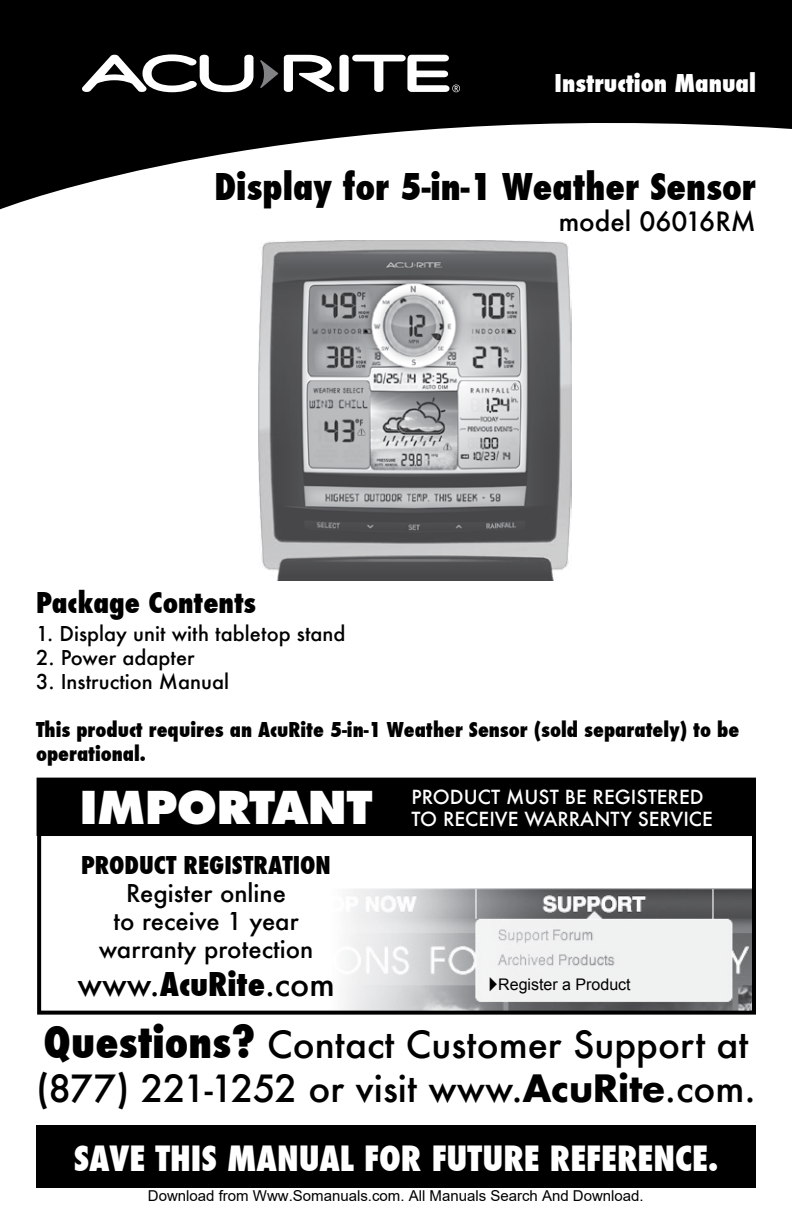
<style>
.page{position:relative;width:792px;height:1224px;background:#fff}
.page>*{position:absolute;margin:0;border:0;box-sizing:border-box;transform-origin:0 0}
.t1{font:800 44px "Futura";color:#fff}
.t2{font:500 36.6px/44px "Futura";color:#000}
.t3{font:800 condensed 36px "Futura";color:#000}
.t4{font:800 condensed 34px "Futura";color:#fff}
.t5{font:500 32px "Futura";color:#000}
.t6{font:800 condensed 28px "Futura";color:#000}
.t7{font:500 26px "Futura";color:#000}
.t8{font:500 24px/28px "Futura";color:#000;text-align:center}
.t9{font:800 condensed 24px "Futura";color:#000}
.t10{font:800 condensed 24px "Futura";color:#fff}
.t11{font:800 condensed 20px/24px "Futura";color:#000}
.t12{font:500 20px "Futura";color:#000}
.t13{font:500 19px/22px "Futura";color:#fff}
.t14{font:16px "Arial";color:#000}
.t15{font:15px "Arial";color:#000}
.s1{font-weight:800;font-stretch:condensed}
.s2{font-size:20px}
.s3{font-weight:800;font-stretch:condensed;font-size:42.8px}
.s4{font-weight:700}
</style>
<div class="page">
<svg style="left:0;top:0;width:792px;height:209px;fill:#000"></svg>
<div style="left:36px;top:1125px;width:720px;height:63px;background:#000"></div>
<div style="left:39px;top:780px;width:715px;height:54px;background:#000"></div>
<div style="left:37px;top:778px;width:719px;height:58px;border:4px solid #000"></div>
<img style="left:343px;top:889px;width:408px;height:121px">
<div style="left:37px;top:832px;width:719px;height:183px;border:4px solid #000"></div>
<img style="left:258px;top:240px;width:313px;height:341px">
<svg style="left:260px;top:60px;width:18px;height:28px"></svg>
<svg style="left:284px;top:55px;width:176px;height:37px"></svg>
<svg style="left:82px;top:54px;width:171px;height:38px"></svg>
<p class="t10" style="left:555px;top:67px;width:203px">Instruction Manual</p>
<h3 class="t3" style="left:214px;top:162px;width:543px">Display for 5-in-1 Weather Sensor</h3>
<h3 class="t7" style="left:559px;top:204px;width:199px">model 06016RM</h3>
<h3 class="t6" style="left:36px;top:584px;width:222px">Package Contents</h3>
<p class="t12" style="left:36px;top:620px;width:311px">1. Display unit with tabletop stand</p>
<p class="t12" style="left:36px;top:644px;width:160px">2. Power adapter</p>
<p class="t12" style="left:36px;top:668px;width:195px">3. Instruction Manual</p>
<p class="t11" style="left:36px;top:718px;width:705px">This product requires an AcuRite 5-in-1 Weather Sensor (sold separately) to be operational.</p>
<h1 class="t1" style="left:80px;top:781px;width:295px">IMPORTANT</h1>
<p class="t13" style="left:412px;top:786px;width:303px">PRODUCT MUST BE REGISTERED<br>TO RECEIVE WARRANTY SERVICE</p>
<p class="t9" style="left:81px;top:849px;width:251px">PRODUCT REGISTRATION</p>
<p class="t8" style="left:99px;top:879px;width:216px">Register online<br>to receive 1 year warranty protection</p>
<h3 class="t5" style="left:77px;top:962px;width:259px">www.<span class="s1">AcuRite</span>.com</h3>
<p class="t14" style="left:488px;top:974px;width:144px"><span class="s2">►</span>Register a Product</p>
<h2 class="t2" style="left:36px;top:1022px;width:721px"><span class="s3">Questions?</span> Contact Customer Support at (877) 221-1252 or visit www.<span class="s4">AcuRite</span>.com.</h2>
<h3 class="t4" style="left:74px;top:1135px;width:646px">SAVE THIS MANUAL FOR FUTURE REFERENCE.</h3>
<p class="t15" style="left:148px;top:1187px;width:497px">Download from Www.Somanuals.com. All Manuals Search And Download.</p>
</div>
